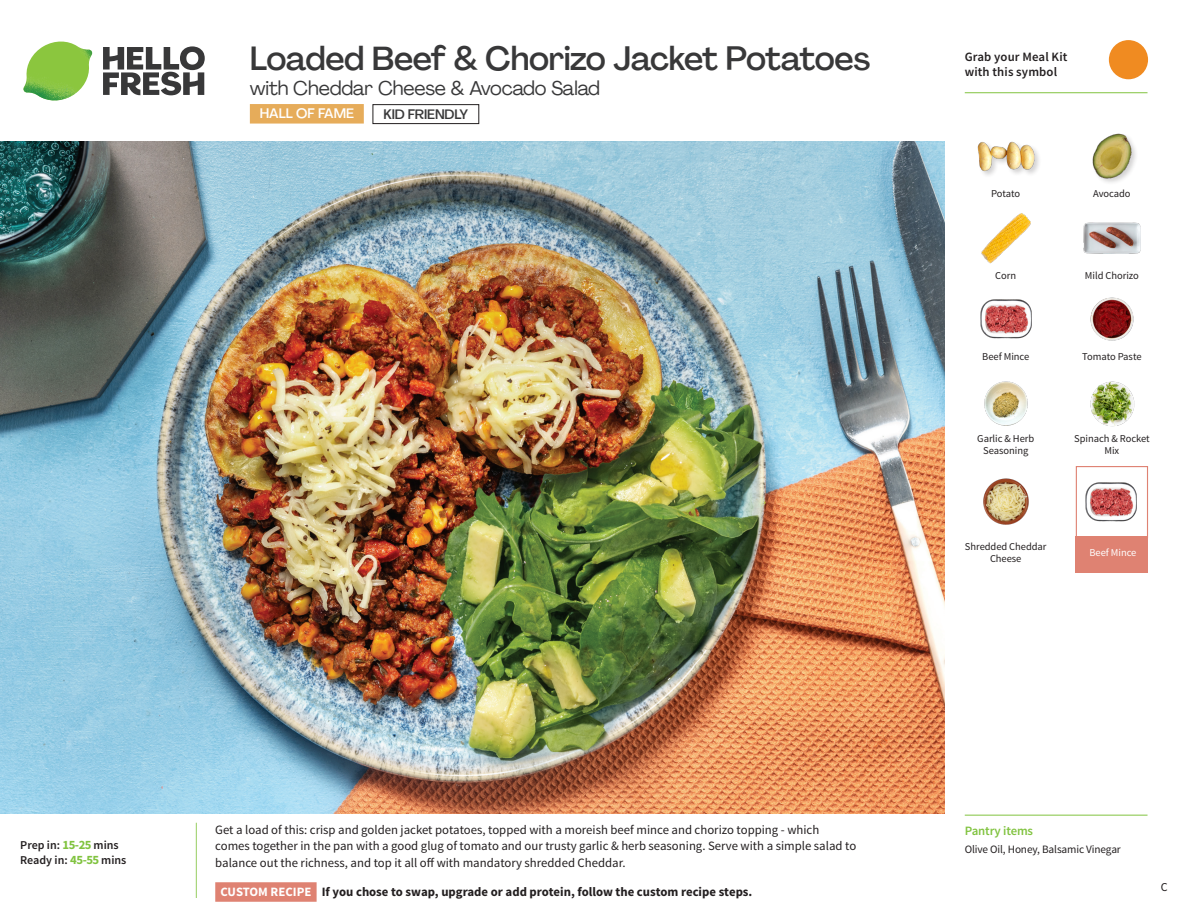
<style>
.page{position:relative;width:1188px;height:918px;background:#fff}
.page>*{position:absolute;margin:0;border:0;box-sizing:border-box;transform-origin:0 0}
._15_Titel_UK{font:500 33px "Agrandir";letter-spacing:-.015em;color:#383839}
._15_Titel_UK-2{font:19.5px "Agrandir";letter-spacing:-.01em;color:#383839}
.t1{font:500 13.5px "Agrandir";letter-spacing:-.01em;color:#383839}
.t2{font:500 13.5px "Agrandir";color:#fff}
.Step_6_Text_AU{font:12.75px/16.5px "Source Sans Pro";color:#231f20}
.Step_6_Text_AU-2{font:700 12.75px "Source Sans Pro";color:#231f20}
.t3{font:600 12.75px/15px "Source Sans Pro";letter-spacing:.01em;color:#231f20}
._04_Headers_Front{font:600 12.75px "Source Sans Pro";letter-spacing:-.01em;color:#81c340}
._04_Intro{font:600 12px "Source Sans Pro";color:#231f20}
.t4{font:12px "Source Sans Pro";color:#231f20}
._05_Pantry{font:11.25px "Source Sans Pro";letter-spacing:-.01em;color:#231f20}
._18_FRONT_ingredients{font:10.5px/12px "Source Sans Pro";letter-spacing:-.005em;color:#231f20;text-align:center}
._18_FRONT_ingredients-2{font:10.5px "Source Sans Pro";letter-spacing:-.005em;color:#fff}
.s1{font-weight:700;font-size:12.75px;color:#81c340}
.s2{color:#fff}
</style>
<div class="page">
<svg style="left:103px;top:46px;width:102px;height:49px"></svg>
<img style="left:23px;top:42px;width:69px;height:59px">
<svg style="left:195px;top:822px;width:122px;height:80px"></svg>
<img style="left:0;top:142px;width:945px;height:672px">
<div style="left:1076px;top:466px;width:72px;height:72px;border:1px solid #df8272"></div>
<div style="left:1076px;top:536px;width:72px;height:37px;background:#df8272"></div>
<img style="left:1086px;top:482px;width:51px;height:40px">
<div style="left:373px;top:104px;width:106px;height:20px;border:1px solid #231f20"></div>
<div style="left:250px;top:104px;width:114px;height:20px;background:#e6ac5a"></div>
<img style="left:1090px;top:297px;width:44px;height:44px">
<img style="left:1090px;top:381px;width:45px;height:46px">
<img style="left:984px;top:381px;width:44px;height:45px">
<img style="left:983px;top:478px;width:46px;height:47px">
<img style="left:980px;top:299px;width:51px;height:40px">
<img style="left:981px;top:213px;width:50px;height:51px">
<img style="left:1083px;top:222px;width:58px;height:32px">
<div style="left:977px;top:141px;width:65px;height:37px;background:#231f20;opacity:.2"></div>
<img style="left:977px;top:141px;width:57px;height:37px">
<div style="left:1092px;top:133px;width:47px;height:52px;background:#231f20;opacity:.2"></div>
<img style="left:1092px;top:133px;width:45px;height:48px">
<hr style="left:965px;top:815px;width:183px;height:1px;background:#81c340">
<svg style="left:1091px;top:40px;width:58px;height:54px"></svg>
<hr style="left:965px;top:92px;width:183px;height:1px;background:#81c340">
<p class="_15_Titel_UK" style="left:250px;top:38px;width:622px">Loaded Beef &amp; Chorizo Jacket Potatoes</p>
<p class="_15_Titel_UK-2" style="left:250px;top:76px;width:352px">with Cheddar Cheese &amp; Avocado Salad</p>
<p class="t2" style="left:260px;top:105px;width:96px">HALL OF FAME</p>
<p class="t1" style="left:383px;top:106px;width:86px">KID FRIENDLY</p>
<p class="t3" style="left:965px;top:50px;width:104px">Grab your Meal Kit with this symbol</p>
<p class="_18_FRONT_ingredients" style="left:991px;top:188px;width:31px">Potato</p>
<p class="_18_FRONT_ingredients" style="left:1093px;top:188px;width:39px">Avocado</p>
<p class="_18_FRONT_ingredients" style="left:995px;top:270px;width:22px">Corn</p>
<p class="_18_FRONT_ingredients" style="left:1085px;top:270px;width:55px">Mild Chorizo</p>
<p class="_18_FRONT_ingredients" style="left:982px;top:351px;width:48px">Beef Mince</p>
<p class="_18_FRONT_ingredients" style="left:1082px;top:351px;width:61px">Tomato Paste</p>
<p class="_18_FRONT_ingredients" style="left:977px;top:433px;width:58px">Garlic &amp; Herb<br>Seasoning</p>
<p class="_18_FRONT_ingredients" style="left:1074px;top:433px;width:77px">Spinach &amp; Rocket<br>Mix</p>
<p class="_18_FRONT_ingredients" style="left:965px;top:541px;width:83px">Shredded Cheddar<br>Cheese</p>
<p class="_18_FRONT_ingredients-2" style="left:1089px;top:546px;width:48px">Beef Mince</p>
<p class="_04_Intro" style="left:20px;top:837px;width:100px">Prep in: <span class="s1">15-25</span> mins</p>
<p class="_04_Intro" style="left:20px;top:852px;width:108px">Ready in: <span class="s1">45-55</span> mins</p>
<p class="Step_6_Text_AU" style="left:215px;top:821px;width:643px">Get a load of this: crisp and golden jacket potatoes, topped with a moreish beef mince and chorizo topping - which comes together in the pan with a good glug of tomato and our trusty garlic &amp; herb seasoning. Serve with a simple salad to balance out the richness, and top it all off with mandatory shredded Cheddar.</p>
<p class="Step_6_Text_AU-2" style="left:220px;top:883px;width:533px"><span class="s2">CUSTOM RECIPE</span> If you chose to swap, upgrade or add protein, follow the custom recipe steps.</p>
<p class="_04_Headers_Front" style="left:965px;top:822px;width:70px">Pantry items</p>
<p class="_05_Pantry" style="left:965px;top:842px;width:158px">Olive Oil, Honey, Balsamic Vinegar</p>
<p class="t4" style="left:1161px;top:879px;width:8px">C</p>
</div>
